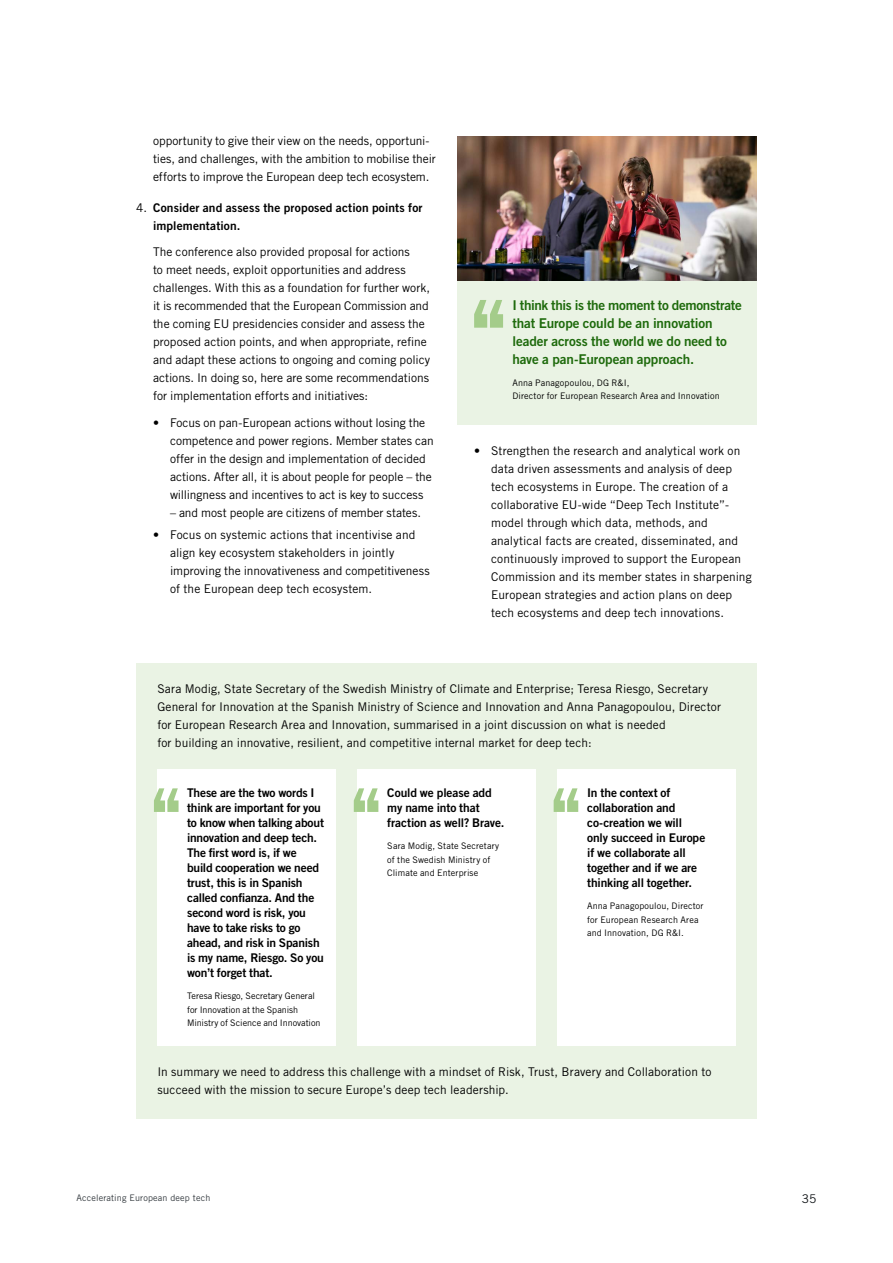
<style>
.page{position:relative;width:893px;height:1263px;background:#fff}
.page>*{position:absolute;margin:0;border:0;box-sizing:border-box;transform-origin:0 0}
.citat_grönt{font:13.5px/18px "Trade Gothic LT Pro Bd 2";letter-spacing:-.01em;color:#1e6a0c}
.t1{font:12px/18px "Trade Gothic LT Pro";letter-spacing:.005em;color:#000}
.citat_grönt-2{font:12px/15px "Trade Gothic LT Pro Bd 2";letter-spacing:-.01em;color:#000}
.citat_grönt-3{font:12px/18px "Trade Gothic LT Pro Bd 2";letter-spacing:.015em;color:#000}
.t2{font:12px "Trade Gothic LT Pro";color:#121619}
.citat_grönt_underskrift{font:9px/13.5px "Trade Gothic LT Pro";letter-spacing:.01em;color:#000}
.t3{font:9px "Trade Gothic LT Pro";letter-spacing:.015em;color:#343a3f}
.s1{font-family:"Trade Gothic LT Pro"}
</style>
<div class="page">
<div style="left:136px;top:663px;width:621px;height:455px;background:#eaf3e4"></div>
<div style="left:157px;top:770px;width:179px;height:276px;background:#fff"></div>
<div style="left:357px;top:770px;width:179px;height:276px;background:#fff"></div>
<div style="left:557px;top:770px;width:179px;height:276px;background:#fff"></div>
<svg style="left:154px;top:788px;width:25px;height:24px"></svg>
<svg style="left:354px;top:788px;width:24px;height:24px"></svg>
<svg style="left:554px;top:788px;width:24px;height:24px"></svg>
<div style="left:457px;top:281px;width:300px;height:144px;background:#eaf3e4"></div>
<svg style="left:474px;top:300px;width:29px;height:28px"></svg>
<img style="left:457px;top:136px;width:300px;height:145px">
<p class="t1" style="left:153px;top:131px;width:284px">opportunity to give their view on the needs, opportuni&shy;ties, and challenges, with the ambition to mobilise their efforts to improve the European deep tech ecosystem.</p>
<p class="citat_grönt-3" style="left:153px;top:198px;width:271px;text-indent:-17px"><span class="s1">4.</span> Consider and assess the proposed action points for implementation.</p>
<p class="t1" style="left:153px;top:243px;width:279px">The conference also provided proposal for actions<br>to meet needs, exploit opportunities and address challenges. With this as a foundation for further work, it is recommended that the European Commission and the coming EU presidencies consider and assess the proposed action points, and when appropriate, refine and adapt these actions to ongoing and coming policy actions. In doing so, here are some recommendations for implementation efforts and initiatives:</p>
<p class="t1" style="left:170px;top:413px;width:265px;text-indent:-17px">• Focus on pan-European actions without losing the competence and power regions. Member states can offer in the design and implementation of decided actions. After all, it is about people for people – the willingness and incentives to act is key to success</p>
<p class="t1" style="left:170px;top:503px;width:253px">– and most people are citizens of member states.</p>
<p class="t1" style="left:170px;top:525px;width:261px;text-indent:-17px">• Focus on systemic actions that incentivise and align key ecosystem stakeholders in jointly improving the innovativeness and competitiveness of the European deep tech ecosystem.</p>
<p class="citat_grönt" style="left:512px;top:296px;width:231px">I think this is the moment to demonstrate that Europe could be an innovation leader across the world we do need to have a pan-European approach.</p>
<p class="citat_grönt_underskrift" style="left:512px;top:376px;width:209px">Anna Panagopoulou, DG R&amp;I,<br>Director for European Research Area and Innovation</p>
<p class="t1" style="left:491px;top:442px;width:262px;text-indent:-17px">• Strengthen the research and analytical work on data driven assessments and analysis of deep tech ecosystems in Europe. The creation of a collaborative EU-wide “Deep Tech Institute”- model through which data, methods, and analytical facts are created, disseminated, and continuously improved to support the European Commission and its member states in sharpening European strategies and action plans on deep tech ecosystems and deep tech innovations.</p>
<p class="t1" style="left:157px;top:680px;width:565px">Sara Modig, State Secretary of the Swedish Ministry of Climate and Enterprise; Teresa Riesgo, Secretary General for Innovation at the Spanish Ministry of Science and Innovation and Anna Panagopoulou, Director for European Research Area and Innovation, summarised in a joint discussion on what is needed<br>for building an innovative, resilient, and competitive internal market for deep tech:</p>
<p class="citat_grönt-2" style="left:187px;top:785px;width:138px">These are the two words I think are important for you to know when talking about innovation and deep tech.<br>The first word is, if we build cooperation we need trust, this is in Spanish called confianza. And the second word is risk, you have to take risks to go ahead, and risk in Spanish is my name, Riesgo. So you won’t forget that.</p>
<p class="citat_grönt_underskrift" style="left:187px;top:989px;width:135px">Teresa Riesgo, Secretary General for Innovation at the Spanish<br>Ministry of Science and Innovation</p>
<p class="citat_grönt-2" style="left:387px;top:785px;width:119px">Could we please add my name into that fraction as well? Brave.</p>
<p class="citat_grönt_underskrift" style="left:387px;top:839px;width:113px">Sara Modig, State Secretary of the Swedish Ministry of<br>Climate and Enterprise</p>
<p class="citat_grönt-2" style="left:587px;top:785px;width:120px">In the context of collaboration and co-creation we will only succeed in Europe if we collaborate all together and if we are thinking all together.</p>
<p class="citat_grönt_underskrift" style="left:587px;top:899px;width:118px">Anna Panagopoulou, Director for European Research Area and Innovation, DG R&amp;I.</p>
<p class="t1" style="left:157px;top:1062px;width:556px">In summary we need to address this challenge with a mindset of Risk, Trust, Bravery and Collaboration to succeed with the mission to secure Europe’s deep tech leadership.</p>
<p class="t3" style="left:77px;top:1192px;width:135px">Accelerating European deep tech</p>
<p class="t2" style="left:802px;top:1191px;width:16px">35</p>
</div>
